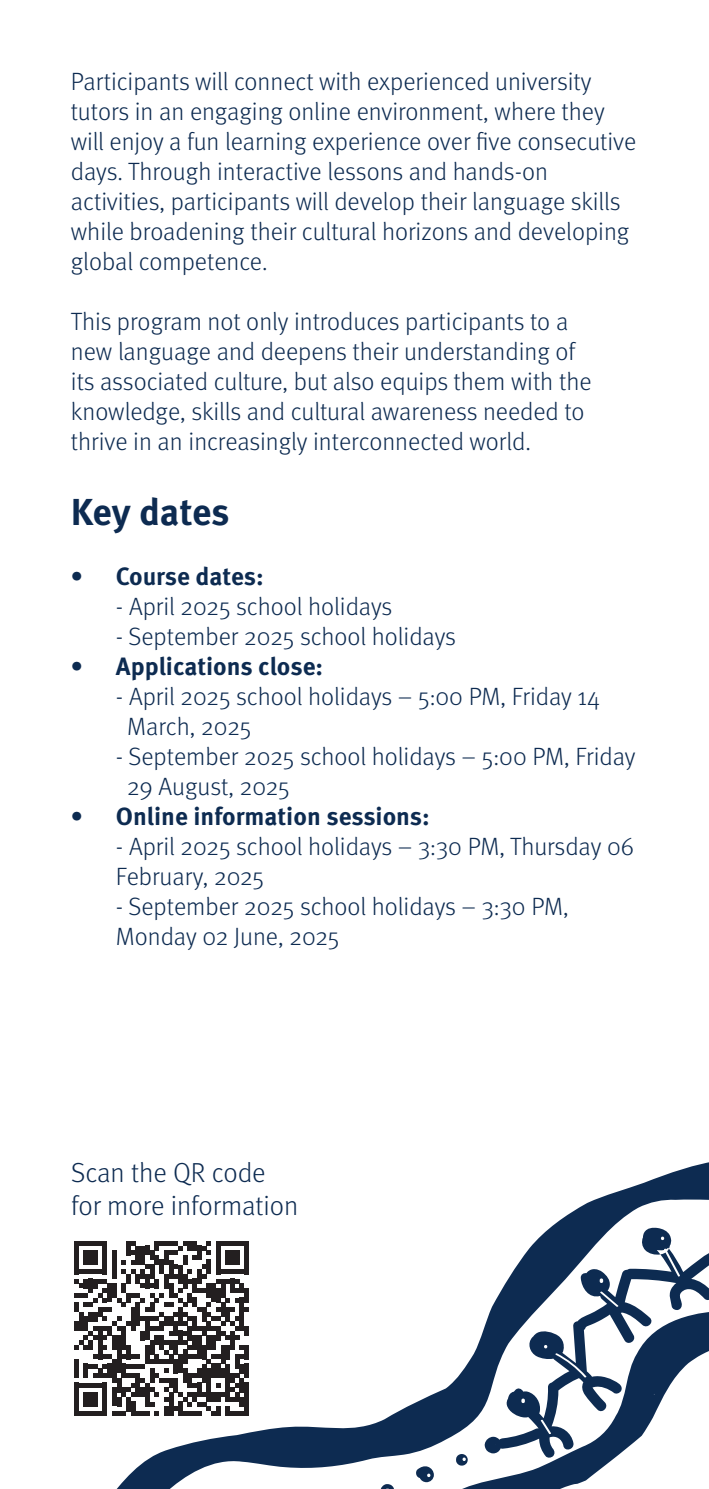
<style>
.page{position:relative;width:709px;height:1489px;background:#fff}
.page>*{position:absolute;margin:0;border:0;box-sizing:border-box;transform-origin:0 0}
.t1{font:700 37.5px "Meta OT";letter-spacing:-.005em;color:#0d2b51}
.t2{font:300 27.5px "Meta OT";color:#0d2b51}
.t3{font:300 25px/30px "Meta OT";color:#0d2b51}
.t4{font:700 25px "Meta OT";color:#0d2b51}
</style>
<div class="page">
<svg style="left:74px;top:1241px;width:11px;height:174px"></svg>
<svg style="left:85px;top:1162px;width:624px;height:326px"></svg>
<svg style="left:380px;top:1483px;width:15px;height:5px"></svg>
<svg style="left:415px;top:1465px;width:19px;height:16px"></svg>
<svg style="left:456px;top:1453px;width:12px;height:12px"></svg>
<svg style="left:484px;top:1179px;width:225px;height:279px"></svg>
<p class="t3" style="left:71px;top:67px;width:567px">Participants will connect with experienced university tutors in an engaging online environment, where they will enjoy a fun learning experience over five consecutive days. Through interactive lessons and hands-on activities, participants will develop their language skills while broadening their cultural horizons and developing global competence.</p>
<p class="t3" style="left:71px;top:307px;width:522px">This program not only introduces participants to a new language and deepens their understanding of its associated culture, but also equips them with the knowledge, skills and cultural awareness needed to thrive in an increasingly interconnected world.</p>
<p class="t1" style="left:71px;top:488px;width:160px">Key dates</p>
<p class="t4" style="left:71px;top:560px;width:194px">• Course dates:</p>
<p class="t3" style="left:116px;top:592px;width:278px">- April 2025 school holidays</p>
<p class="t3" style="left:116px;top:622px;width:342px">- September 2025 school holidays</p>
<p class="t4" style="left:71px;top:650px;width:254px">• Applications close:</p>
<p class="t3" style="left:127px;top:682px;width:474px;text-indent:-11px">- April 2025 school holidays – 5:00 PM, Friday 14<br>March, 2025</p>
<p class="t3" style="left:127px;top:742px;width:510px;text-indent:-11px">- September 2025 school holidays – 5:00 PM, Friday<br>29 August, 2025</p>
<p class="t4" style="left:71px;top:800px;width:360px">• Online information sessions:</p>
<p class="t3" style="left:116px;top:832px;width:519px">- April 2025 school holidays – 3:30 PM, Thursday 06<br>February, 2025</p>
<p class="t3" style="left:116px;top:892px;width:454px">- September 2025 school holidays – 3:30 PM,<br>Monday 02 June, 2025</p>
<p class="t2" style="left:71px;top:1156px;width:196px">Scan the QR code</p>
<p class="t2" style="left:71px;top:1189px;width:229px">for more information</p>
</div>
